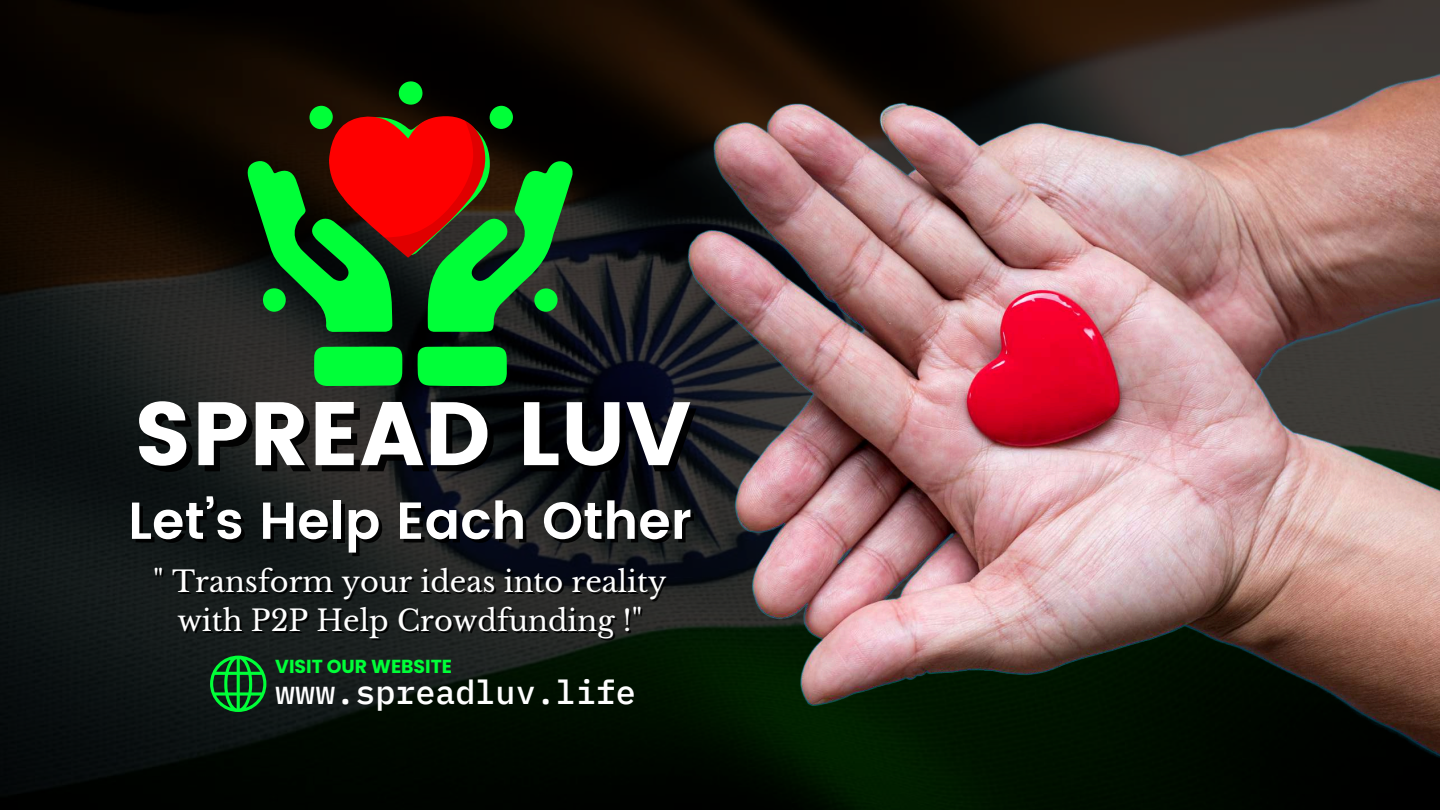
<style>
.page{position:relative;width:1440px;height:810px;background:#fff}
.page>*{position:absolute;margin:0;border:0;box-sizing:border-box;transform-origin:0 0}
.t1{font:89.7px "Poppins";color:#fff}
.t2{font:600 52px "Poppins";color:#fff}
.t3{font:500 33.4px "IBM Plex Mono";color:#fff}
.t4{font:28.9px/39.7px "Libre Baskerville";color:#fff;text-align:center}
.t5{font:700 18.8px "Poppins";color:#00ff38}
</style>
<div class="page">
<img style="left:0;top:0;width:1440px;height:810px">
<img style="left:672px;top:62px;width:768px;height:703px">
<div style="left:418px;top:347px;width:89px;height:39px;background:#00ff38"></div>
<div style="left:314px;top:347px;width:88px;height:39px;background:#00ff38"></div>
<svg style="left:246px;top:81px;width:328px;height:251px;background:#395116"></svg>
<svg style="left:210px;top:656px;width:56px;height:56px;background:#0b7325"></svg>
<h1 class="t1" style="left:134px;top:382px;width:559px">SPREAD LUV</h1>
<h2 class="t2" style="left:128px;top:491px;width:565px">Let’s Help Each Other</h2>
<p class="t4" style="left:153px;top:562px;width:515px">" Transform your ideas into reality with P2P Help Crowdfunding !"</p>
<p class="t5" style="left:275px;top:654px;width:178px">VISIT OUR WEBSITE</p>
<p class="t3" style="left:275px;top:670px;width:362px">www.spreadluv.life</p>
</div>
